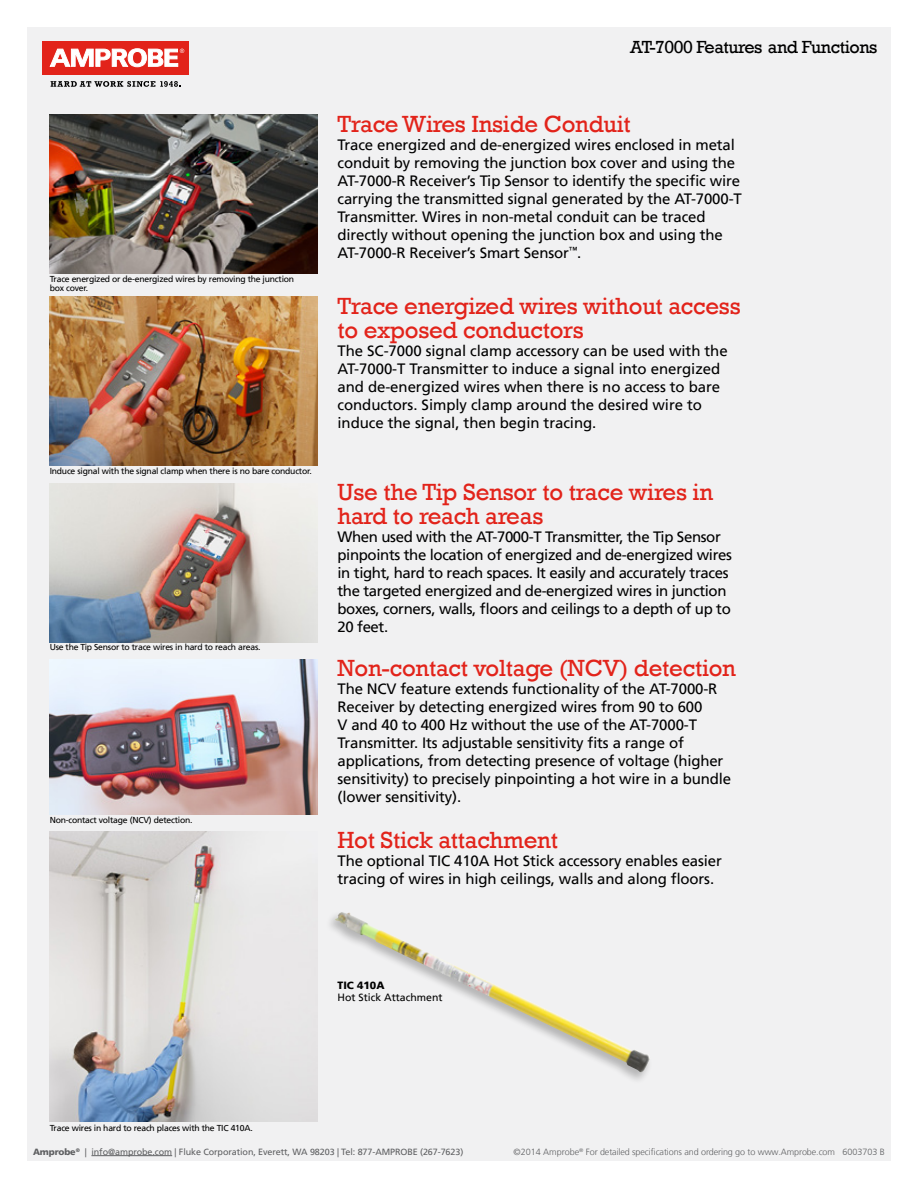
<style>
.page{position:relative;width:918px;height:1188px;background:#fff}
.page>*{position:absolute;margin:0;border:0;box-sizing:border-box;transform-origin:0 0}
.t1{font:24px/24px "Rockwell";letter-spacing:-.01em;color:#e2231a}
.t2{font:18px "Rockwell";letter-spacing:-.025em;color:#000}
.t3{font:15px/18px "Frutiger LT";letter-spacing:-.01em;color:#000}
.t4{font:10.5px "Frutiger LT";color:#000}
.t5{font:900 10.5px "Frutiger LT";color:#000}
.t6{font:9px "Frutiger LT";letter-spacing:-.01em;color:#5f6062}
.t7{font:300 9px "Frutiger LT";letter-spacing:-.01em;color:#5f6062}
.t8{font:8.7px/9px "Frutiger LT";letter-spacing:-.025em;color:#000}
.s1{font-weight:900}
</style>
<div class="page">
<div style="left:27px;top:27px;width:864px;height:1134px;background:#f1f1f2"></div>
<div style="left:43px;top:41px;width:146px;height:33px;background:#e2231a"></div>
<svg style="left:49px;top:48px;width:135px;height:19px"></svg>
<svg style="left:51px;top:81px;width:130px;height:6px"></svg>
<hr style="left:91px;top:1155px;width:81px;height:1px;background:#5f6062">
<img style="left:335px;top:912px;width:315px;height:161px">
<img style="left:50px;top:483px;width:267px;height:159px">
<img style="left:50px;top:660px;width:267px;height:154px">
<img style="left:50px;top:832px;width:267px;height:290px">
<img style="left:50px;top:115px;width:267px;height:159px">
<img style="left:50px;top:297px;width:267px;height:169px">
<p class="t8" style="left:50px;top:275px;width:246px">Trace energized or de-energized wires by removing the junction box cover.</p>
<p class="t8" style="left:50px;top:467px;width:264px">Induce signal with the signal clamp when there is no bare conductor.</p>
<p class="t8" style="left:50px;top:643px;width:212px">Use the Tip Sensor to trace wires in hard to reach areas.</p>
<p class="t8" style="left:50px;top:816px;width:144px">Non-contact voltage (NCV) detection.</p>
<p class="t2" style="left:630px;top:37px;width:249px">AT-7000 Features and Functions</p>
<h1 class="t1" style="left:338px;top:112px;width:295px">Trace Wires Inside Conduit</h1>
<p class="t3" style="left:338px;top:135px;width:406px">Trace energized and de-energized wires enclosed in metal conduit by removing the junction box cover and using the AT-7000-R Receiver’s Tip Sensor to identify the specific wire carrying the transmitted signal generated by the AT-7000-T Transmitter. Wires in non-metal conduit can be traced directly without opening the junction box and using the AT-7000-R Receiver’s Smart Sensor<sup>™</sup>.</p>
<h1 class="t1" style="left:338px;top:294px;width:405px">Trace energized wires without access to exposed conductors</h1>
<p class="t3" style="left:338px;top:341px;width:392px">The SC-7000 signal clamp accessory can be used with the AT-7000-T Transmitter to induce a signal into energized and de-energized wires when there is no access to bare conductors. Simply clamp around the desired wire to induce the signal, then begin tracing.</p>
<h1 class="t1" style="left:338px;top:480px;width:377px">Use the Tip Sensor to trace wires in hard to reach areas</h1>
<p class="t3" style="left:338px;top:528px;width:396px">When used with the AT-7000-T Transmitter, the Tip Sensor pinpoints the location of energized and de-energized wires in tight, hard to reach spaces. It easily and accurately traces the targeted energized and de-energized wires in junction boxes, corners, walls, floors and ceilings to a depth of up to 20 feet.</p>
<h1 class="t1" style="left:338px;top:656px;width:400px">Non-contact voltage (NCV) detection</h1>
<p class="t3" style="left:338px;top:680px;width:395px">The NCV feature extends functionality of the AT-7000-R Receiver by detecting energized wires from 90 to 600<br>V and 40 to 400 Hz without the use of the AT-7000-T Transmitter. Its adjustable sensitivity fits a range of applications, from detecting presence of voltage (higher sensitivity) to precisely pinpointing a hot wire in a bundle (lower sensitivity).</p>
<h1 class="t1" style="left:338px;top:829px;width:222px">Hot Stick attachment</h1>
<p class="t3" style="left:338px;top:852px;width:386px">The optional TIC 410A Hot Stick accessory enables easier tracing of wires in high ceilings, walls and along floors.</p>
<p class="t5" style="left:338px;top:979px;width:49px">TIC 410A</p>
<p class="t4" style="left:338px;top:991px;width:107px">Hot Stick Attachment</p>
<p class="t8" style="left:50px;top:1123px;width:205px">Trace wires in hard to reach places with the TIC 410A.</p>
<p class="t6" style="left:33px;top:1147px;width:432px"><span class="s1">Amprobe</span><sup>®</sup> | info@amprobe.com | Fluke Corporation, Everett, WA 98203 | Tel: 877-AMPROBE (267-7623)</p>
<p class="t7" style="left:513px;top:1147px;width:373px">©2014 Amprobe<sup>®</sup> For detailed specifications and ordering go to www.Amprobe.com 6003703 B</p>
</div>
